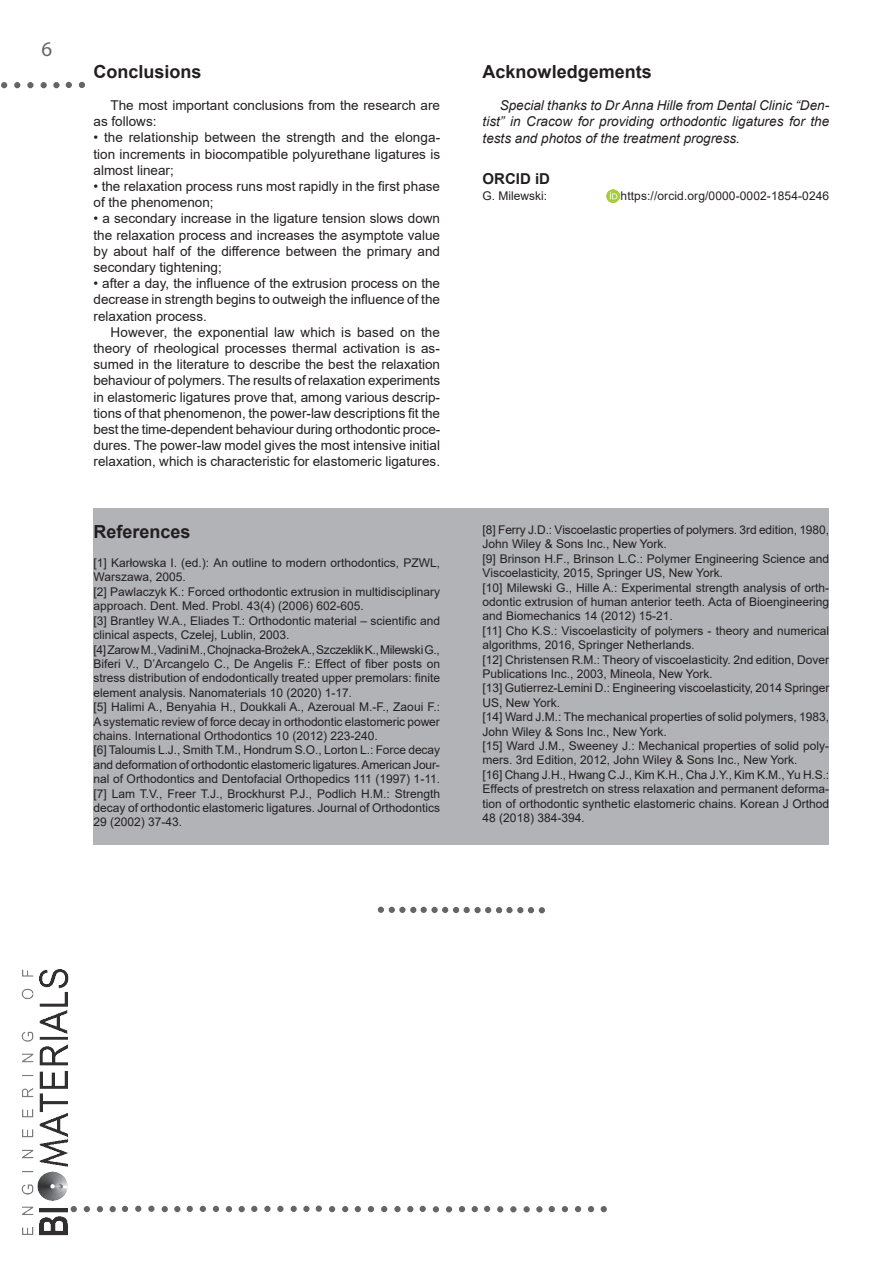
<style>
.page{position:relative;width:893px;height:1263px;background:#fff}
.page>*{position:absolute;margin:0;border:0;box-sizing:border-box;transform-origin:0 0}
.t1{font:21px "Myriad Pro";color:#656568}
.t2{font:700 18px "Arial";color:#231f20}
.t3{font:700 15px "Arial";color:#231f20}
.t4{font:13.5px/16.2px "Arial";color:#231f20;text-align:justify}
.t5{font:italic 13.5px/16.2px "Arial";color:#231f20;text-align:justify}
.t6{font:12px/14.4px "Arial";color:#231f20}
.s1{font-family:"Times New Roman"}
</style>
<div class="page">
<svg style="left:79px;top:82px;width:6px;height:6px"></svg>
<svg style="left:66px;top:82px;width:6px;height:6px"></svg>
<div style="left:53px;top:82px;width:7px;height:6px;border:2px solid #656568;border-radius:50%"></div>
<svg style="left:41px;top:82px;width:6px;height:6px"></svg>
<svg style="left:14px;top:82px;width:6px;height:6px"></svg>
<div style="left:27px;top:82px;width:7px;height:6px;border:2px solid #656568;border-radius:50%"></div>
<svg style="left:1px;top:82px;width:6px;height:6px"></svg>
<svg style="left:329px;top:1206px;width:6px;height:6px"></svg>
<svg style="left:342px;top:1206px;width:6px;height:6px"></svg>
<div style="left:316px;top:1205px;width:6px;height:7px;border:2px solid #656568;border-radius:50%"></div>
<div style="left:303px;top:1206px;width:7px;height:6px;border:2px solid #656568;border-radius:50%"></div>
<svg style="left:291px;top:1206px;width:6px;height:6px"></svg>
<div style="left:264px;top:1206px;width:7px;height:6px;border:2px solid #656568;border-radius:50%"></div>
<div style="left:277px;top:1206px;width:7px;height:6px;border:2px solid #656568;border-radius:50%"></div>
<svg style="left:251px;top:1206px;width:6px;height:6px"></svg>
<svg style="left:239px;top:1206px;width:6px;height:6px"></svg>
<svg style="left:226px;top:1206px;width:6px;height:6px"></svg>
<svg style="left:200px;top:1206px;width:6px;height:6px"></svg>
<svg style="left:213px;top:1206px;width:6px;height:6px"></svg>
<svg style="left:187px;top:1206px;width:6px;height:6px"></svg>
<svg style="left:174px;top:1206px;width:6px;height:6px"></svg>
<svg style="left:162px;top:1206px;width:6px;height:6px"></svg>
<div style="left:135px;top:1205px;width:6px;height:7px;border:2px solid #656568;border-radius:50%"></div>
<div style="left:148px;top:1205px;width:7px;height:7px;border:2px solid #656568;border-radius:50%"></div>
<svg style="left:122px;top:1206px;width:6px;height:6px"></svg>
<svg style="left:110px;top:1206px;width:6px;height:6px"></svg>
<svg style="left:97px;top:1206px;width:6px;height:6px"></svg>
<svg style="left:71px;top:1206px;width:6px;height:6px"></svg>
<svg style="left:84px;top:1206px;width:6px;height:6px"></svg>
<svg style="left:601px;top:1206px;width:6px;height:6px"></svg>
<svg style="left:588px;top:1206px;width:6px;height:6px"></svg>
<svg style="left:562px;top:1206px;width:6px;height:6px"></svg>
<svg style="left:575px;top:1206px;width:6px;height:6px"></svg>
<svg style="left:549px;top:1206px;width:6px;height:6px"></svg>
<svg style="left:536px;top:1206px;width:6px;height:6px"></svg>
<svg style="left:524px;top:1206px;width:6px;height:6px"></svg>
<svg style="left:497px;top:1206px;width:6px;height:6px"></svg>
<svg style="left:510px;top:1206px;width:6px;height:6px"></svg>
<svg style="left:484px;top:1206px;width:6px;height:6px"></svg>
<svg style="left:472px;top:1206px;width:6px;height:6px"></svg>
<svg style="left:459px;top:1206px;width:6px;height:6px"></svg>
<svg style="left:433px;top:1206px;width:6px;height:6px"></svg>
<svg style="left:446px;top:1206px;width:6px;height:6px"></svg>
<svg style="left:420px;top:1206px;width:6px;height:6px"></svg>
<svg style="left:407px;top:1206px;width:6px;height:6px"></svg>
<div style="left:394px;top:1206px;width:7px;height:6px;border:2px solid #656568;border-radius:50%"></div>
<svg style="left:368px;top:1206px;width:6px;height:6px"></svg>
<svg style="left:381px;top:1206px;width:6px;height:6px"></svg>
<svg style="left:355px;top:1206px;width:6px;height:6px"></svg>
<img style="left:21px;top:969px;width:47px;height:267px">
<div style="left:94px;top:508px;width:735px;height:336px;background:#b2b3b7"></div>
<svg style="left:378px;top:907px;width:167px;height:6px"></svg>
<svg style="left:607px;top:190px;width:12px;height:12px"></svg>
<h1 class="t1" style="left:41px;top:36px;width:12px">6</h1>
<h2 class="t2" style="left:94px;top:59px;width:110px">Conclusions</h2>
<p class="t4" style="left:94px;top:97px;width:348px;text-indent:17px">The most important conclusions from the research are as follows:</p>
<p class="t4" style="left:94px;top:129px;width:348px">• the relationship between the strength and the elonga&shy;tion increments in biocompatible polyurethane ligatures is almost linear;</p>
<p class="t4" style="left:94px;top:178px;width:348px">• the relaxation process runs most rapidly in the first phase of the phenomenon;</p>
<p class="t4" style="left:94px;top:210px;width:348px">• a secondary increase in the ligature tension slows down the relaxation process and increases the asymptote value by about half of the difference between the primary and secondary tightening;</p>
<p class="t4" style="left:94px;top:275px;width:348px">• after a day, the influence of the extrusion process on the decrease in strength begins to outweigh the influence of the relaxation process.</p>
<p class="t4" style="left:94px;top:324px;width:348px;text-indent:17px">However, the exponential law which is based on the theory of rheological processes thermal activation is as&shy;sumed in the literature to describe the best the relaxation behaviour of polymers. The results of relaxation experiments in elastomeric ligatures prove that, among various descrip&shy;tions of that phenomenon, the power-law descriptions fit the best the time-dependent behaviour during orthodontic proce&shy;dures. The power-law model gives the most intensive initial relaxation, which is characteristic for elastomeric ligatures.</p>
<h2 class="t2" style="left:94px;top:519px;width:99px">References</h2>
<p class="t6" style="left:94px;top:556px;width:348px">[1] Karłowska I. (ed.): An outline to modern orthodontics, PZWL, Warszawa, 2005.<br>[2] Pawlaczyk K.: Forced orthodontic extrusion in multidisciplinary approach. Dent. Med. Probl. 43(4) (2006) 602-605.<br>[3] Brantley W.A., Eliades T.: Orthodontic material – scientific and clinical aspects, Czelej, Lublin, 2003.<br>[4] Zarow M., Vadini M., Chojnacka-Brożek A., Szczeklik K., Milewski G., Biferi V., D’Arcangelo C., De Angelis F.: Effect of fiber posts on stress distribution of endodontically treated upper premolars: finite element analysis<span class="s1">.</span> Nanomaterials 10 (2020) 1-17<span class="s1">.<br></span>[5] Halimi A., Benyahia H., Doukkali A., Azeroual M.-F., Zaoui F.:<br>A systematic review of force decay in orthodontic elastomeric power chains. International Orthodontics 10 (2012) 223-240.<br>[6] Taloumis L.J., Smith T.M., Hondrum S.O., Lorton L.: Force decay and deformation of orthodontic elastomeric ligatures. American Jour&shy;nal of Orthodontics and Dentofacial Orthopedics 111 (1997) 1-11. [7] Lam T.V., Freer T.J., Brockhurst P.J., Podlich H.M.: Strength decay of orthodontic elastomeric ligatures. Journal of Orthodontics 29 (2002) 37-43.</p>
<h2 class="t2" style="left:483px;top:59px;width:171px">Acknowledgements</h2>
<p class="t5" style="left:483px;top:97px;width:348px;text-indent:17px">Special thanks to Dr Anna Hille from Dental Clinic “Den&shy;tist” in Cracow for providing orthodontic ligatures for the tests and photos of the treatment progress.</p>
<p class="t3" style="left:483px;top:168px;width:69px">ORCID iD</p>
<p class="t6" style="left:483px;top:188px;width:66px">G. Milewski:</p>
<p class="t6" style="left:621px;top:188px;width:210px">https://orcid.org/0000-0002-1854-0246</p>
<p class="t6" style="left:483px;top:522px;width:348px">[8] Ferry J.D.: Viscoelastic properties of polymers. 3rd edition, 1980, John Wiley &amp; Sons Inc., New York.<br>[9] Brinson H<span class="s1">.</span>F<span class="s1">.</span>, Brinson L<span class="s1">.</span>C.: Polymer Engineering Science and Viscoelasticity, 2015, Springer US, New York<span class="s1">.<br></span>[10] Milewski G., Hille A.: Experimental strength analysis of orth&shy;odontic extrusion of human anterior teeth. Acta of Bioengineering and Biomechanics 14 (2012) 15-21.<br>[11] Cho K<span class="s1">.</span>S.: Viscoelasticity of polymers - theory and numerical algorithms, 2016, Springer Netherlands<span class="s1">.<br></span>[12] Christensen R<span class="s1">.</span>M.: Theory of viscoelasticity. 2nd edition, Dover Publications Inc., 2003, Mineola, New York<span class="s1">.<br></span>[13] Gutierrez-Lemini D.: Engineering viscoelasticity, 2014 Springer US, New York.<br>[14] Ward J.M.: The mechanical properties of solid polymers, 1983, John Wiley &amp; Sons Inc., New York.<br>[15] Ward J.M., Sweeney J.: Mechanical properties of solid poly&shy;mers. 3rd Edition, 2012, John Wiley &amp; Sons Inc., New York.<br>[16] Chang J.H., Hwang C.J., Kim K.H., Cha J.Y., Kim K.M., Yu H.S.:<br>Effects of prestretch on stress relaxation and permanent deforma&shy;tion of orthodontic synthetic elastomeric chains<span class="s1">.</span> Korean J Orthod 48 (2018) 384-394<span class="s1">.</span></p>
</div>
